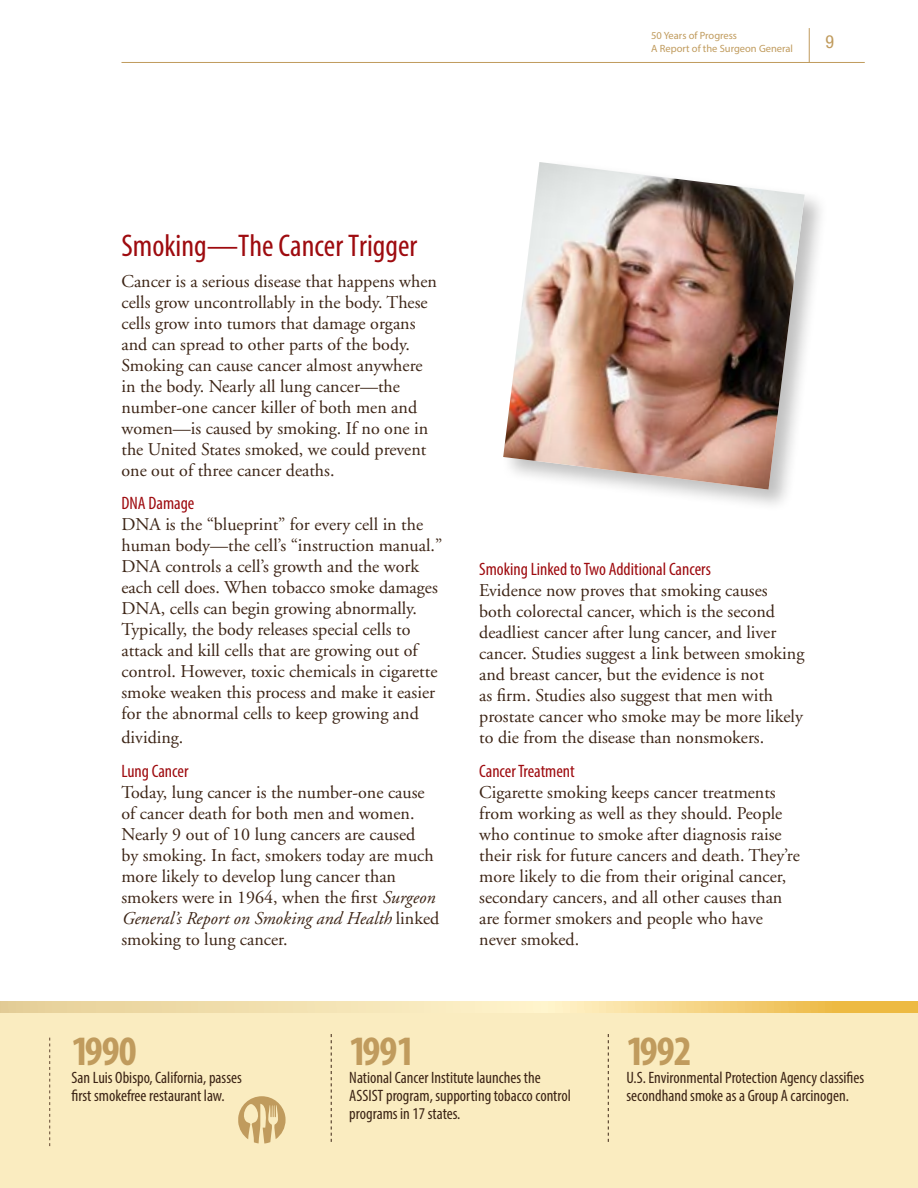
<style>
.page{position:relative;width:918px;height:1188px;background:#fff}
.page>*{position:absolute;margin:0;border:0;box-sizing:border-box;transform-origin:0 0}
.t1{font:700 condensed 42px "Myriad Pro";letter-spacing:-.02em;color:#c09b5d}
.t2{font:31.5px "Myriad MM 400 300";color:#9e0b0f}
.t3{font:18px/21px "Adobe Garamond";color:#3c2415}
.t4{font:condensed 18px "Myriad Pro";color:#9e0b0f}
.t5{font:condensed 18px "Helvetica Neue LT Pro";color:#c09b5d}
.t6{font:condensed 16.5px/18px "Myriad Pro";color:#3c2415}
.t7{font:10.5px/12.6px "Myriad Pro";color:#c09b5d}
.s1{font-style:italic}
</style>
<div class="page">
<hr style="left:809px;top:28px;width:1px;height:35px;background:#c09b5d">
<hr style="left:122px;top:62px;width:743px;height:1px;background:#c09b5d">
<div style="left:0;top:1001px;width:918px;height:187px;background:#faecc0"></div>
<svg style="left:0;top:1001px;width:918px;height:11px"></svg>
<div style="left:500px;top:158px;width:328px;height:356px;background:#000;opacity:.25"></div>
<img style="left:503px;top:162px;width:302px;height:328px">
<svg style="left:49px;top:1038px;width:1px;height:108px"></svg>
<svg style="left:608px;top:1034px;width:1px;height:108px"></svg>
<svg style="left:331px;top:1034px;width:1px;height:108px"></svg>
<svg style="left:238px;top:1096px;width:48px;height:48px"></svg>
<p class="t7" style="left:651px;top:29px;width:143px">50 Years of Progress<br>A Report of the Surgeon General</p>
<p class="t5" style="left:825px;top:31px;width:10px">9</p>
<h2 class="t2" style="left:122px;top:230px;width:297px">Smoking—The Cancer Trigger</h2>
<p class="t3" style="left:122px;top:271px;width:317px">Cancer is a serious disease that happens when cells grow uncontrollably in the body. These cells grow into tumors that damage organs and can spread to other parts of the body.<br>Smoking can cause cancer almost anywhere in the body. Nearly all lung cancer—the number-one cancer killer of both men and women—is caused by smoking. If no one in the United States smoked, we could prevent one out of three cancer deaths.</p>
<h3 class="t4" style="left:122px;top:492px;width:75px">DNA Damage</h3>
<p class="t3" style="left:122px;top:515px;width:322px">DNA is the “blueprint” for every cell in the human body—the cell’s “instruction manual.” DNA controls a cell’s growth and the work each cell does. When tobacco smoke damages DNA, cells can begin growing abnormally.<br>Typically, the body releases special cells to attack and kill cells that are growing out of control. However, toxic chemicals in cigarette smoke weaken this process and make it easier for the abnormal cells to keep growing and</p>
<p class="t3" style="left:122px;top:728px;width:63px">dividing.</p>
<h3 class="t4" style="left:122px;top:760px;width:69px">Lung Cancer</h3>
<p class="t3" style="left:122px;top:782px;width:319px">Today, lung cancer is the number-one cause of cancer death for both men and women.<br>Nearly 9 out of 10 lung cancers are caused<br>by smoking. In fact, smokers today are much more likely to develop lung cancer than smokers were in 1964, when the first <span class="s1">Surgeon General’s Report on Smoking and Health</span> linked smoking to lung cancer.</p>
<h3 class="t4" style="left:479px;top:558px;width:233px">Smoking Linked to Two Additional Cancers</h3>
<p class="t3" style="left:479px;top:581px;width:327px">Evidence now proves that smoking causes both colorectal cancer, which is the second deadliest cancer after lung cancer, and liver cancer. Studies suggest a link between smoking and breast cancer, but the evidence is not<br>as firm. Studies also suggest that men with prostate cancer who smoke may be more likely to die from the disease than nonsmokers.</p>
<h3 class="t4" style="left:479px;top:760px;width:97px">Cancer Treatment</h3>
<p class="t3" style="left:479px;top:782px;width:322px">Cigarette smoking keeps cancer treatments from working as well as they should. People who continue to smoke after diagnosis raise their risk for future cancers and death. They’re more likely to die from their original cancer, secondary cancers, and all other causes than are former smokers and people who have never smoked.</p>
<h3 class="t1" style="left:72px;top:1025px;width:67px">1990</h3>
<p class="t6" style="left:72px;top:1069px;width:172px">San Luis Obispo, California, passes first smokefree restaurant law.</p>
<h3 class="t1" style="left:349px;top:1025px;width:67px">1991</h3>
<p class="t6" style="left:349px;top:1069px;width:223px">National Cancer Institute launches the<br>ASSIST program, supporting tobacco control programs in 17 states.</p>
<h3 class="t1" style="left:626px;top:1025px;width:67px">1992</h3>
<p class="t6" style="left:626px;top:1069px;width:239px">U.S. Environmental Protection Agency classifies secondhand smoke as a Group A carcinogen.</p>
</div>
